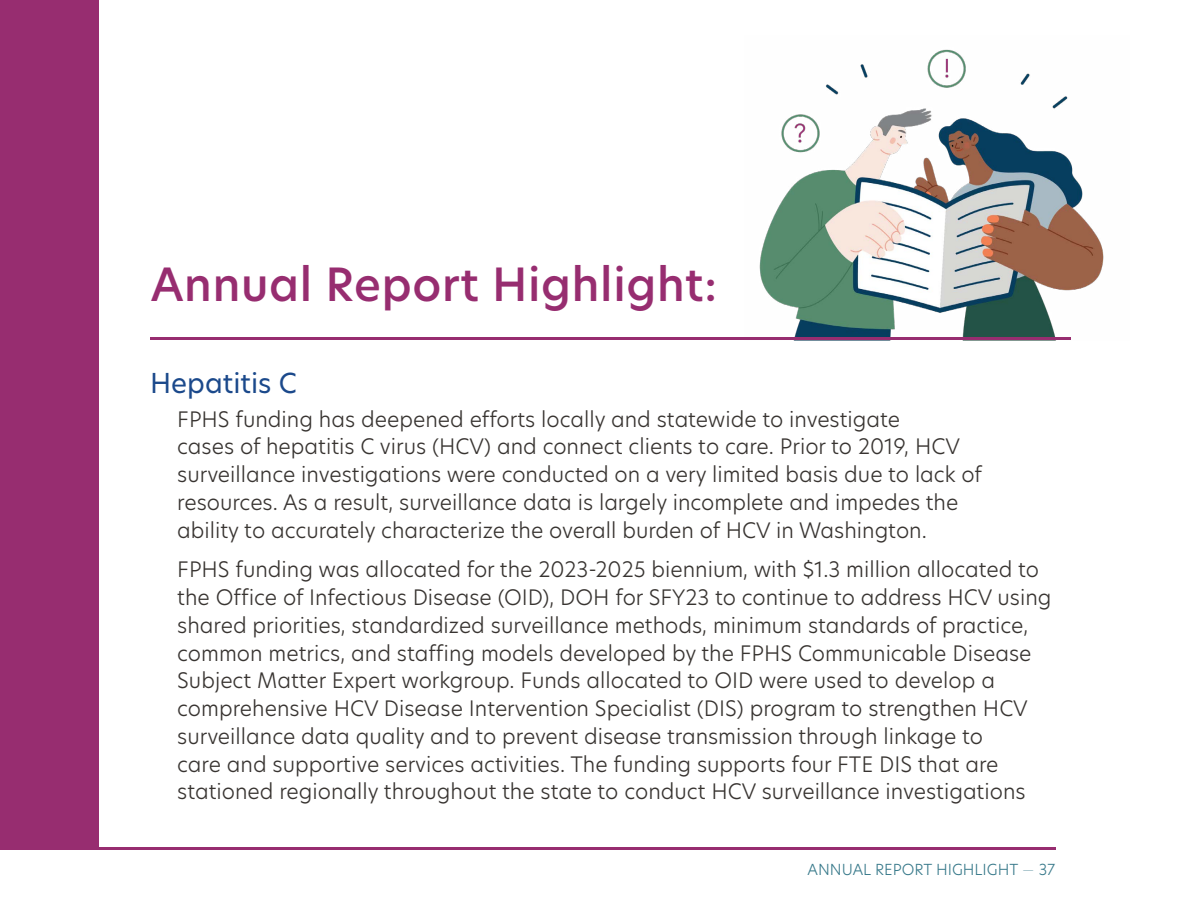
<style>
.page{position:relative;width:1188px;height:918px;background:#fff}
.page>*{position:absolute;margin:0;border:0;box-sizing:border-box;transform-origin:0 0}
.Paragraph_Style_3{font:500 45px "New Hero";letter-spacing:.015em;color:#972d70}
.Heading_level_2{font:27px "New Hero";color:#1b498b}
.main_body{font:300 21px/27.8px "New Hero";color:#383431}
.Heading_level_3{font:300 15px "New Hero";color:#397a8b}
.s1{font-weight:100}
</style>
<div class="page">
<img style="left:759px;top:49px;width:345px;height:288px">
<div style="left:0;top:0;width:99px;height:847px;background:#972d70"></div>
<hr style="left:0;top:847px;width:1055px;height:3px;background:#972d70">
<hr style="left:150px;top:337px;width:921px;height:3px;background:#972d70">
<p class="Paragraph_Style_3" style="left:151px;top:254px;width:568px">Annual Report Highlight:</p>
<p class="Heading_level_2" style="left:150px;top:365px;width:148px">Hepatitis C</p>
<p class="main_body" style="left:177px;top:405px;width:806px">FPHS funding has deepened efforts locally and statewide to investigate<br>cases of hepatitis C virus (HCV) and connect clients to care. Prior to 2019, HCV surveillance investigations were conducted on a very limited basis due to lack of resources. As a result, surveillance data is largely incomplete and impedes the ability to accurately characterize the overall burden of HCV in Washington.</p>
<p class="main_body" style="left:177px;top:555px;width:876px">FPHS funding was allocated for the 2023-2025 biennium, with $1.3 million allocated to the Office of Infectious Disease (OID), DOH for SFY23 to continue to address HCV using shared priorities, standardized surveillance methods, minimum standards of practice, common metrics, and staffing models developed by the FPHS Communicable Disease Subject Matter Expert workgroup. Funds allocated to OID were used to develop a comprehensive HCV Disease Intervention Specialist (DIS) program to strengthen HCV surveillance data quality and to prevent disease transmission through linkage to<br>care and supportive services activities. The funding supports four FTE DIS that are stationed regionally throughout the state to conduct HCV surveillance investigations</p>
<p class="Heading_level_3" style="left:808px;top:860px;width:249px">ANNUAL REPORT HIGHLIGHT <span class="s1">—</span> 37</p>
</div>
